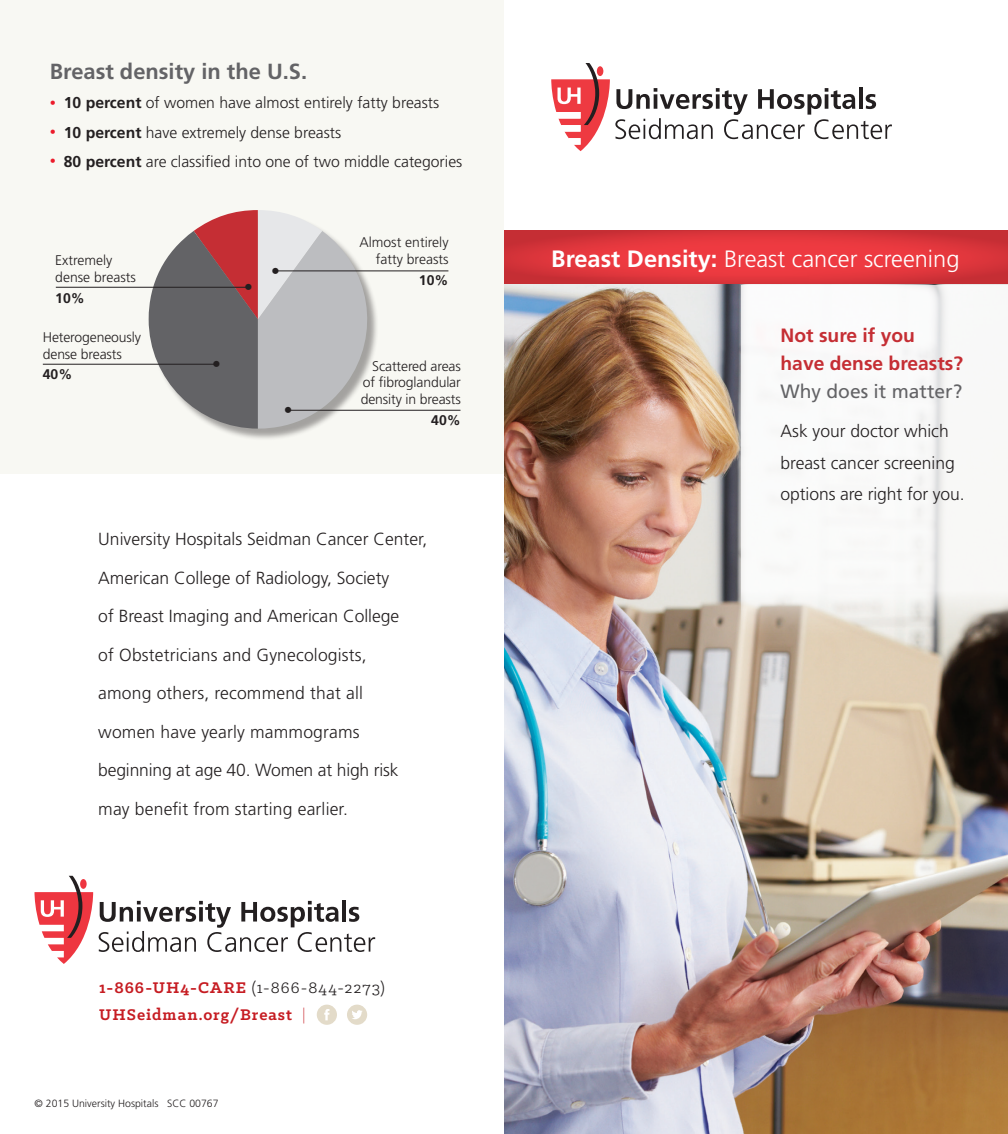
<style>
.page{position:relative;width:1008px;height:1134px;background:#fff}
.page>*{position:absolute;margin:0;border:0;box-sizing:border-box;transform-origin:0 0}
.t1{font:300 23.62px "Frutiger LT Std";color:#fff}
.t2{font:700 21.88px "Frutiger LT Std";color:#636366}
.t3{font:700 19.25px/28px "Frutiger LT Std";color:#c52e34}
.t4{font:19.25px "Frutiger LT Std";color:#636366}
.t5{font:300 17.5px/31.5px "Frutiger LT Std";color:#231f20}
.t6{font:700 17.5px/26.2px "Klinic Slab";letter-spacing:.055em;color:#c61c22}
.t7{font:condensed 17.5px "Frutiger LT Std";color:#231f20}
.t8{font:300 15.75px "Frutiger LT Std";color:#231f20}
.t9{font:300 14px/16.8px "Frutiger LT Std";letter-spacing:-.01em;color:#231f20}
.t10{font:700 14px "Frutiger LT Std";color:#231f20}
.t11{font:300 10.5px "Frutiger LT Std";color:#231f20}
.s1{font-size:12.25px;color:#ec1b2b}
.s2{font-weight:700}
.s3{font-weight:400;color:#231f20}
.s4{font-weight:300}
</style>
<div class="page">
<img style="left:504px;top:231px;width:304px;height:46px">
<img style="left:808px;top:231px;width:200px;height:54px">
<img style="left:538px;top:277px;width:271px;height:8px">
<img style="left:504px;top:285px;width:504px;height:849px">
<svg style="left:551px;top:63px;width:341px;height:88px"></svg>
<svg style="left:741px;top:285px;width:267px;height:361px"></svg>
<svg style="left:317px;top:1005px;width:20px;height:20px"></svg>
<svg style="left:347px;top:1005px;width:20px;height:20px"></svg>
<svg style="left:35px;top:876px;width:58px;height:88px"></svg>
<svg style="left:99px;top:901px;width:276px;height:51px"></svg>
<div style="left:0;top:0;width:504px;height:474px;background:#f8f8f3"></div>
<div style="left:150px;top:211px;width:229px;height:229px;background:#231f20;opacity:.4"></div>
<svg style="left:149px;top:210px;width:233px;height:219px"></svg>
<hr style="left:43px;top:364px;width:175px;height:1px;background:#231f20">
<hr style="left:56px;top:287px;width:194px;height:1px;background:#231f20">
<hr style="left:288px;top:410px;width:172px;height:1px;background:#231f20">
<hr style="left:276px;top:270px;width:172px;height:1px;background:#231f20">
<p class="t2" style="left:50px;top:59px;width:259px">Breast density in the U.S.</p>
<p class="t8" style="left:50px;top:94px;width:391px"><span class="s1">•</span> <span class="s2">10 percent</span> of women have almost entirely fatty breasts</p>
<p class="t8" style="left:50px;top:123px;width:293px"><span class="s1">•</span> <span class="s2">10 percent</span> have extremely dense breasts</p>
<p class="t8" style="left:50px;top:152px;width:414px"><span class="s1">•</span> <span class="s2">80 percent</span> are classified into one of two middle categories</p>
<p class="t9" style="left:55px;top:252px;width:82px">Extremely dense breasts</p>
<p class="t10" style="left:55px;top:290px;width:31px">10%</p>
<p class="t9" style="left:43px;top:329px;width:100px">Heterogeneously dense breasts</p>
<p class="t10" style="left:43px;top:366px;width:31px">40%</p>
<p class="t7" style="left:244px;top:277px;width:10px">•</p>
<p class="t7" style="left:271px;top:260px;width:10px">•</p>
<p class="t7" style="left:212px;top:354px;width:10px">•</p>
<p class="t7" style="left:284px;top:400px;width:10px">•</p>
<p class="t9" style="left:359px;top:234px;width:91px;text-align:right">Almost entirely fatty breasts</p>
<p class="t10" style="left:419px;top:272px;width:31px">10%</p>
<p class="t9" style="left:361px;top:357px;width:102px;text-align:justify;text-indent:12px">Scattered areas of fibroglandular density in breasts</p>
<p class="t10" style="left:431px;top:412px;width:31px">40%</p>
<p class="t5" style="left:98px;top:524px;width:330px">University Hospitals Seidman Cancer Center,</p>
<p class="t5" style="left:98px;top:562px;width:293px">American College of Radiology, Society</p>
<p class="t5" style="left:98px;top:601px;width:303px">of Breast Imaging and American College</p>
<p class="t5" style="left:98px;top:639px;width:270px">of Obstetricians and Gynecologists,</p>
<p class="t5" style="left:98px;top:678px;width:266px">among others, recommend that all</p>
<p class="t5" style="left:98px;top:716px;width:263px">women have yearly mammograms</p>
<p class="t5" style="left:98px;top:755px;width:302px">beginning at age 40. Women at high risk</p>
<p class="t5" style="left:98px;top:793px;width:251px">may benefit from starting earlier.</p>
<p class="t6" style="left:99px;top:974px;width:287px">1-866-UH4-CARE <span class="s3">(1-866-844-2273)<br></span>UHSeidman.org/Breast <span class="s4">|</span></p>
<p class="t11" style="left:35px;top:1097px;width:186px">© 2015 University Hospitals SCC 00767</p>
<h1 class="t1" style="left:551px;top:245px;width:410px"><span class="s2">Breast Density:</span> Breast cancer screening</h1>
<p class="t3" style="left:781px;top:321px;width:184px">Not sure if you have dense breasts?</p>
<p class="t4" style="left:781px;top:380px;width:183px">Why does it matter?</p>
<p class="t5" style="left:781px;top:416px;width:186px">Ask your doctor which breast cancer screening options are right for you.</p>
</div>
